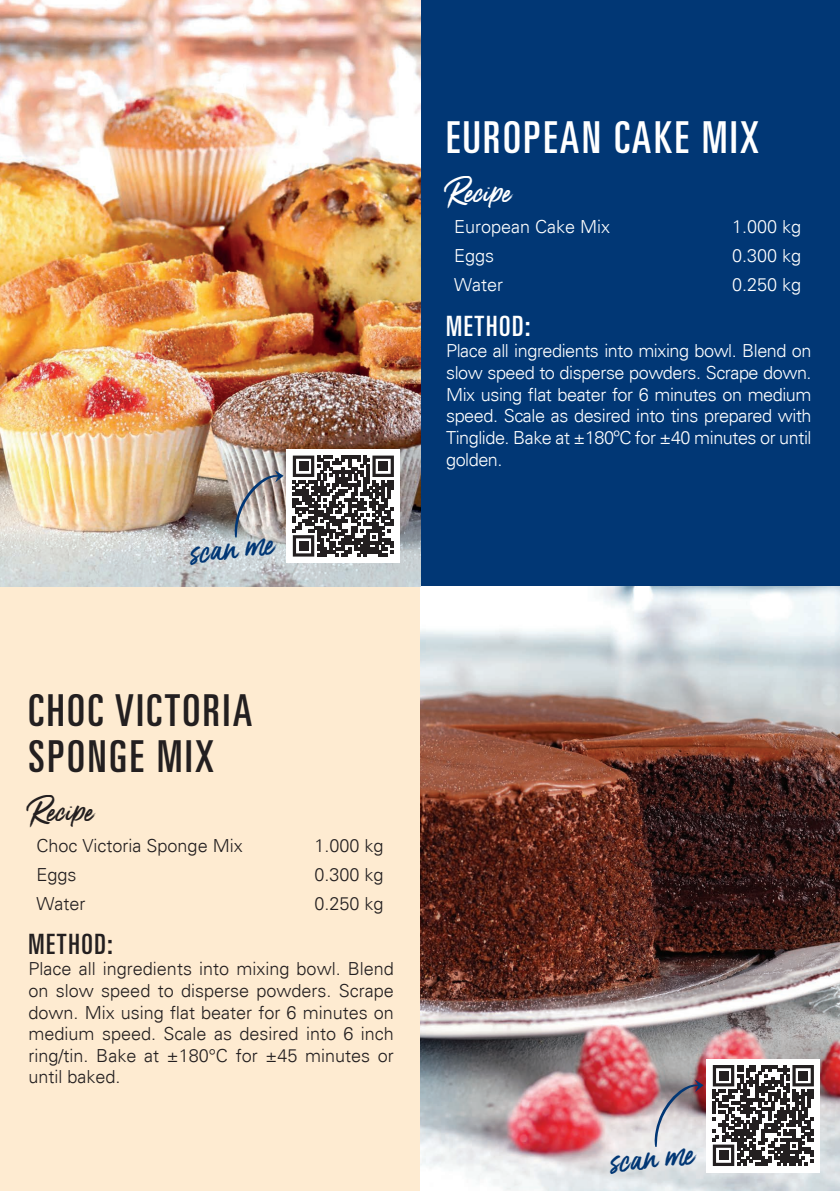
<style>
.page{position:relative;width:840px;height:1191px;background:#fff}
.page>*{position:absolute;margin:0;border:0;box-sizing:border-box;transform-origin:0 0}
.t1{font:ultra-condensed 44px/46px "Univers";letter-spacing:.06em;color:#231f20}
.t2{font:ultra-condensed 44px "Univers";letter-spacing:.06em;color:#fff}
.t3{font:36.4px "Gotcha";color:#013775}
.t4{font:32px "Gotcha";color:#fff}
.t5{font:32px "Gotcha";color:#231f20}
.t6{font:ultra-condensed 28px "Univers";letter-spacing:.06em;color:#fff}
.t7{font:ultra-condensed 28px "Univers";letter-spacing:.06em;color:#231f20}
.t8{font:300 18px/21.6px "Univers";color:#231f20;text-align:justify}
.t9{font:300 18px/21.6px "Univers";letter-spacing:-.025em;color:#fff;text-align:justify}
.t10{font:300 18px "Univers";color:#fff}
</style>
<div class="page">
<div style="left:0;top:587px;width:420px;height:604px;background:#feebd1"></div>
<div style="left:420px;top:0;width:419px;height:587px;background:#013775"></div>
<img style="left:420px;top:587px;width:419px;height:604px">
<img style="left:0;top:0;width:420px;height:587px">
<div style="left:286px;top:449px;width:114px;height:113px;background:#fff"></div>
<svg style="left:293px;top:455px;width:100px;height:101px"></svg>
<div style="left:299px;top:462px;width:9px;height:9px;background:#231f20"></div>
<div style="left:378px;top:462px;width:9px;height:9px;background:#231f20"></div>
<div style="left:299px;top:541px;width:9px;height:9px;background:#231f20"></div>
<svg style="left:234px;top:470px;width:49px;height:68px"></svg>
<div style="left:706px;top:1058px;width:113px;height:114px;background:#fff"></div>
<svg style="left:712px;top:1065px;width:101px;height:101px"></svg>
<div style="left:718px;top:1071px;width:9px;height:9px;background:#231f20"></div>
<div style="left:798px;top:1071px;width:9px;height:9px;background:#231f20"></div>
<div style="left:718px;top:1150px;width:9px;height:9px;background:#231f20"></div>
<svg style="left:653px;top:1079px;width:50px;height:68px"></svg>
<h2 class="t3" style="left:186px;top:527px;width:86px;rotate:-6deg">scan me</h2>
<h1 class="t2" style="left:446px;top:113px;width:314px">EUROPEAN CAKE MIX</h1>
<h3 class="t4" style="left:446px;top:170px;width:66px">Recipe</h3>
<p class="t10" style="left:454px;top:215px;width:158px">European Cake Mix</p>
<p class="t9" style="left:731px;top:215px;width:71px">1.000 kg</p>
<p class="t9" style="left:454px;top:244px;width:42px">Eggs</p>
<p class="t9" style="left:731px;top:244px;width:71px">0.300 kg</p>
<p class="t9" style="left:454px;top:273px;width:50px">Water</p>
<p class="t9" style="left:731px;top:273px;width:71px">0.250 kg</p>
<h3 class="t6" style="left:446px;top:310px;width:86px">METHOD:</h3>
<p class="t9" style="left:446px;top:340px;width:367px">Place all ingredients into mixing bowl. Blend on slow speed to disperse powders. Scrape down.<br>Mix using flat beater for 6 minutes on medium speed. Scale as desired into tins prepared with Tinglide. Bake at ±180ºC for ±40 minutes or until golden.</p>
<h1 class="t1" style="left:28px;top:687px;width:225px">CHOC VICTORIA<br>SPONGE MIX</h1>
<h3 class="t5" style="left:28px;top:789px;width:66px">Recipe</h3>
<p class="t8" style="left:36px;top:834px;width:208px">Choc Victoria Sponge Mix</p>
<p class="t8" style="left:314px;top:834px;width:71px">1.000 kg</p>
<p class="t8" style="left:36px;top:864px;width:42px">Eggs</p>
<p class="t8" style="left:314px;top:864px;width:71px">0.300 kg</p>
<p class="t8" style="left:36px;top:893px;width:50px">Water</p>
<p class="t8" style="left:314px;top:893px;width:71px">0.250 kg</p>
<h3 class="t7" style="left:28px;top:928px;width:86px">METHOD:</h3>
<p class="t8" style="left:28px;top:958px;width:367px">Place all ingredients into mixing bowl. Blend on slow speed to disperse powders. Scrape down. Mix using flat beater for 6 minutes on medium speed. Scale as desired into 6 inch ring/tin. Bake at ±180°C for ±45 minutes or until baked.</p>
<h2 class="t3" style="left:606px;top:1137px;width:86px;rotate:-6deg">scan me</h2>
</div>
